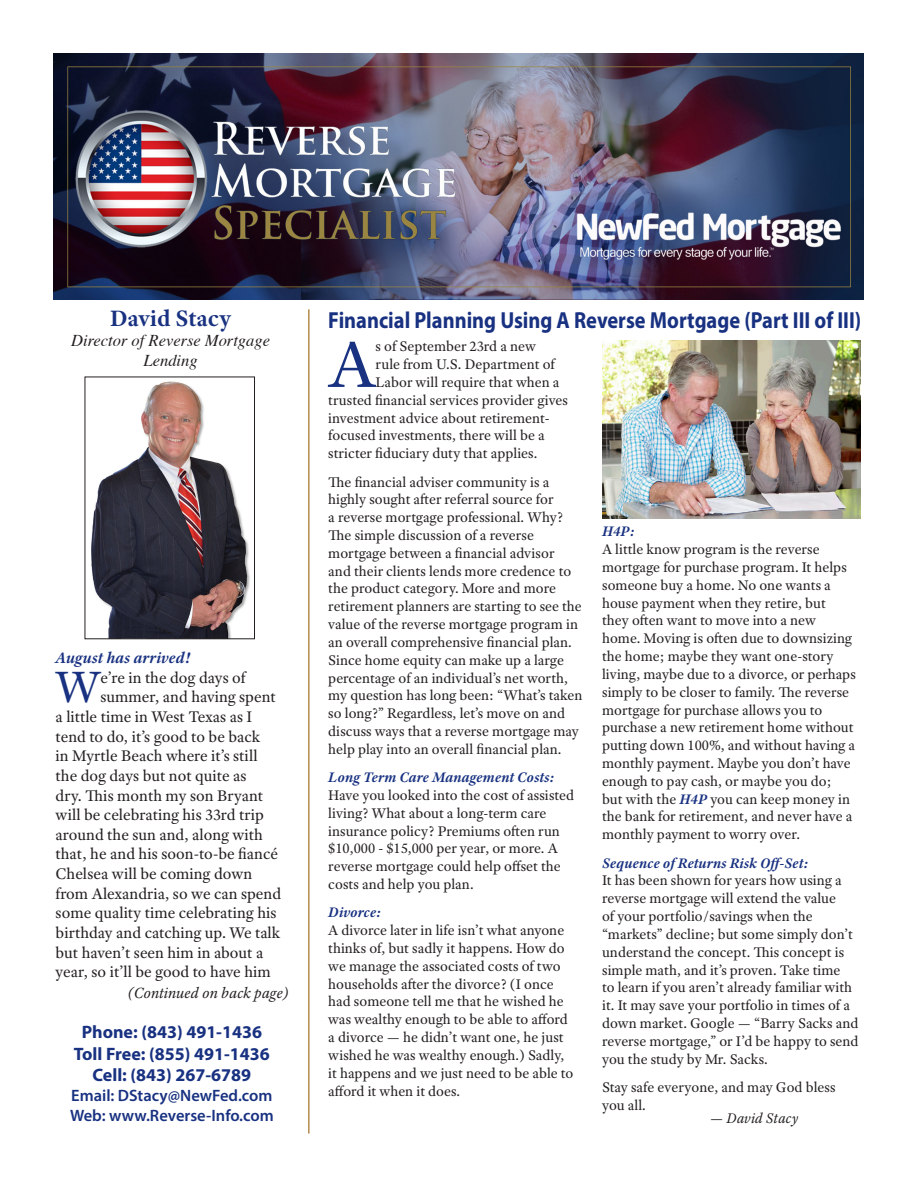
<style>
.page{position:relative;width:918px;height:1188px;background:#fff}
.page>*{position:absolute;margin:0;border:0;box-sizing:border-box;transform-origin:0 0}
.t1{font:70.05px "Adobe Text Pro";color:#183181}
.t2{font:46.8px "Adobe Text Pro";color:#183181}
.t3{font:700 24px "Adobe Text Pro";letter-spacing:-.005em;color:#183181}
.t4{font:700 23.25px "Myriad Pro";color:#183181;scale:.88 1}
.t5{font:700 18px/21.6px "Myriad Pro";color:#183181;text-align:center}
.t6{font:600 16.5px/19.8px "Myriad Pro";color:#183181}
.t7{font:italic 16.5px/19.8px "Times";color:#231f20;text-align:center}
.t8{font:16.35px "Adobe Text Pro";color:#231f20}
.t9{font:italic 700 16.35px "Adobe Text Pro";color:#183181}
.t10{font:italic 15.75px "Adobe Text Pro";color:#231f20}
.t11{font:14.85px/17.9px "Adobe Text Pro";color:#231f20}
.t12{font:italic 700 14.85px "Adobe Text Pro";color:#183181}
.t13{font:italic 14.85px "Adobe Text Pro";color:#231f20}
.s1{font-weight:700;font-style:italic;color:#183181}
</style>
<div class="page">
<hr style="left:308px;top:309px;width:1px;height:825px;background:#9e6512">
<img style="left:91px;top:381px;width:159px;height:256px">
<div style="left:85px;top:377px;width:170px;height:262px;border:1px solid #231f20"></div>
<img style="left:54px;top:54px;width:810px;height:245px">
<img style="left:602px;top:341px;width:258px;height:178px">
<h3 class="t3" style="left:110px;top:303px;width:122px">David Stacy</h3>
<p class="t7" style="left:71px;top:330px;width:200px">Director of Reverse Mortgage<br>Lending</p>
<p class="t9" style="left:56px;top:647px;width:136px">August has arrived!</p>
<h2 class="t2" style="left:56px;top:658px;width:46px">W</h2>
<p class="t8" style="left:101px;top:667px;width:146px">e’re in the dog days of</p>
<p class="t8" style="left:101px;top:687px;width:177px">summer, and having spent</p>
<p class="t8" style="left:56px;top:706px;width:198px">a little time in West Texas as I</p>
<p class="t8" style="left:56px;top:726px;width:206px">tend to do, it’s good to be back</p>
<p class="t8" style="left:56px;top:746px;width:203px">in Myrtle Beach where it’s still</p>
<p class="t8" style="left:56px;top:765px;width:192px">the dog days but not quite as</p>
<p class="t8" style="left:56px;top:785px;width:209px">dry. This month my son Bryant</p>
<p class="t8" style="left:56px;top:804px;width:210px">will be celebrating his 33rd trip</p>
<p class="t8" style="left:56px;top:824px;width:209px">around the sun and, along with</p>
<p class="t8" style="left:56px;top:844px;width:224px">that, he and his soon-to-be fiancé</p>
<p class="t8" style="left:56px;top:863px;width:198px">Chelsea will be coming down</p>
<p class="t8" style="left:56px;top:883px;width:227px">from Alexandria, so we can spend</p>
<p class="t8" style="left:56px;top:903px;width:222px">some quality time celebrating his</p>
<p class="t8" style="left:56px;top:922px;width:226px">birthday and catching up. We talk</p>
<p class="t8" style="left:56px;top:942px;width:209px">but haven’t seen him in about a</p>
<p class="t8" style="left:56px;top:961px;width:217px">year, so it’ll be good to have him</p>
<p class="t10" style="left:128px;top:983px;width:163px">(Continued on back page)</p>
<p class="t5" style="left:74px;top:1021px;width:198px">Phone: (843) 491-1436<br>Toll Free: (855) 491-1436<br>Cell: (843) 267-6789</p>
<p class="t6" style="left:70px;top:1085px;width:205px">Email: DStacy@NewFed.com<br>Web: www.Reverse-Info.com</p>
<h3 class="t4" style="left:328px;top:305px;width:607px">Financial Planning Using A Reverse Mortgage (Part III of III)</h3>
<h1 class="t1" style="left:328px;top:320px;width:49px">A</h1>
<p class="t11" style="left:376px;top:337px;width:162px">s of September 23rd a new</p>
<p class="t11" style="left:376px;top:355px;width:181px">rule from U.S. Department of</p>
<p class="t11" style="left:376px;top:373px;width:185px">Labor will require that when a</p>
<p class="t11" style="left:328px;top:391px;width:241px">trusted financial services provider gives</p>
<p class="t11" style="left:328px;top:409px;width:223px">investment advice about retirement-</p>
<p class="t11" style="left:328px;top:426px;width:218px">focused investments, there will be a</p>
<p class="t11" style="left:328px;top:444px;width:211px">stricter fiduciary duty that applies.</p>
<p class="t11" style="left:328px;top:473px;width:256px">The financial adviser community is a highly sought after referral source for<br>a reverse mortgage professional. Why?<br>The simple discussion of a reverse mortgage between a financial advisor<br>and their clients lends more credence to the product category. More and more retirement planners are starting to see the value of the reverse mortgage program in an overall comprehensive financial plan.<br>Since home equity can make up a large percentage of an individual’s net worth, my question has long been: “What’s taken so long?” Regardless, let’s move on and discuss ways that a reverse mortgage may help play into an overall financial plan.</p>
<p class="t12" style="left:328px;top:768px;width:228px">Long Term Care Management Costs:</p>
<p class="t11" style="left:328px;top:786px;width:247px">Have you looked into the cost of assisted living? What about a long-term care insurance policy? Premiums often run $10,000 - $15,000 per year, or more. A reverse mortgage could help offset the costs and help you plan.</p>
<p class="t12" style="left:328px;top:903px;width:55px">Divorce:</p>
<p class="t11" style="left:328px;top:921px;width:247px">A divorce later in life isn’t what anyone thinks of, but sadly it happens. How do we manage the associated costs of two households after the divorce? (I once had someone tell me that he wished he was wealthy enough to be able to afford a divorce — he didn’t want one, he just wished he was wealthy enough.) Sadly, it happens and we just need to be able to afford it when it does.</p>
<p class="t12" style="left:602px;top:522px;width:35px">H4P:</p>
<p class="t11" style="left:602px;top:540px;width:255px">A little know program is the reverse mortgage for purchase program. It helps someone buy a home. No one wants a house payment when they retire, but they often want to move into a new home. Moving is often due to downsizing the home; maybe they want one-story living, maybe due to a divorce, or perhaps simply to be closer to family. The reverse mortgage for purchase allows you to purchase a new retirement home without putting down 100%, and without having a monthly payment. Maybe you don’t have enough to pay cash, or maybe you do;<br>but with the <span class="s1">H4P</span> you can keep money in the bank for retirement, and never have a monthly payment to worry over.</p>
<p class="t12" style="left:602px;top:853px;width:208px">Sequence of Returns Risk Off-Set:</p>
<p class="t11" style="left:602px;top:871px;width:258px">It has been shown for years how using a reverse mortgage will extend the value<br>of your portfolio/savings when the “markets” decline; but some simply don’t understand the concept. This concept is simple math, and it’s proven. Take time<br>to learn if you aren’t already familiar with it. It may save your portfolio in times of a down market. Google — “Barry Sacks and reverse mortgage,” or I’d be happy to send you the study by Mr. Sacks.</p>
<p class="t11" style="left:602px;top:1078px;width:235px">Stay safe everyone, and may God bless you all.</p>
<p class="t13" style="left:710px;top:1109px;width:90px">— David Stacy</p>
</div>
